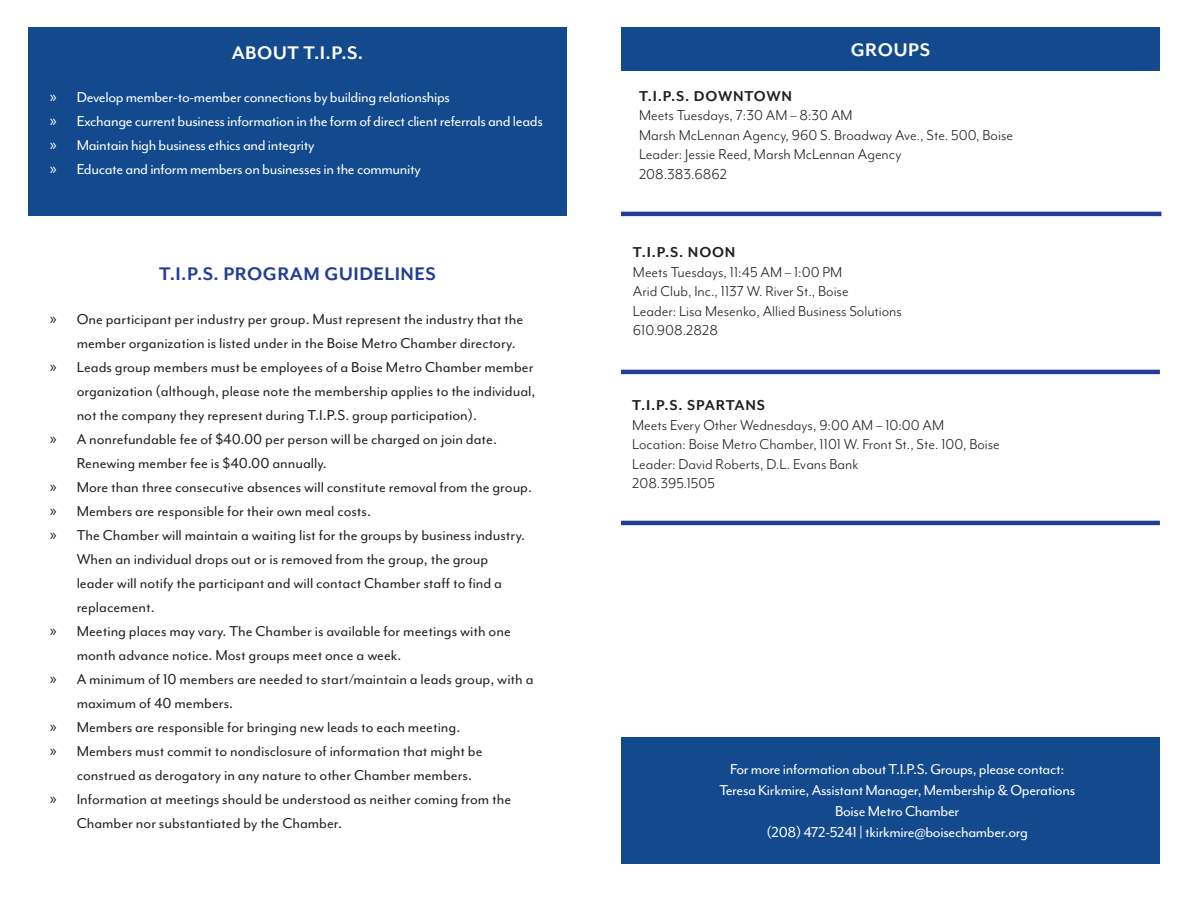
<style>
.page{position:relative;width:1188px;height:918px;background:#fff}
.page>*{position:absolute;margin:0;border:0;box-sizing:border-box;transform-origin:0 0}
.t1{font:700 21px "Mr Eaves Mod OT";letter-spacing:.02em;color:#233d95}
.t2{font:700 21px "Mr Eaves Mod OT";letter-spacing:.02em;color:#fff}
.t3{font:16.5px/24px "Mr Eaves Mod OT";color:#231f20}
.t4{font:16.5px "Mr Eaves Mod OT";letter-spacing:-.02em;color:#fff}
.t5{font:16.5px "Mr Eaves Mod OT";color:#231f20}
.t6{font:700 16.5px "Mr Eaves Mod OT";letter-spacing:.05em;color:#231f20}
.s1{font-family:"Myriad Pro"}
</style>
<div class="page">
<div style="left:621px;top:737px;width:539px;height:127px;background:#134a8e"></div>
<div style="left:28px;top:27px;width:539px;height:188px;background:#134a8e"></div>
<div style="left:621px;top:27px;width:539px;height:43px;background:#134a8e"></div>
<hr style="left:621px;top:212px;width:540px;height:4px;background:#233d95">
<hr style="left:621px;top:370px;width:539px;height:4px;background:#233d95">
<hr style="left:621px;top:521px;width:539px;height:4px;background:#233d95">
<p class="t2" style="left:232px;top:41px;width:133px">ABOUT T.I.P.S.</p>
<p class="t2" style="left:851px;top:38px;width:81px">GROUPS</p>
<p class="t4" style="left:50px;top:88px;width:402px"><span class="s1">»</span> Develop member-to-member connections by building relationships</p>
<p class="t4" style="left:50px;top:112px;width:495px"><span class="s1">»</span> Exchange current business information in the form of direct client referrals and leads</p>
<p class="t4" style="left:50px;top:136px;width:266px"><span class="s1">»</span> Maintain high business ethics and integrity</p>
<p class="t4" style="left:50px;top:160px;width:373px"><span class="s1">»</span> Educate and inform members on businesses in the community</p>
<p class="t1" style="left:159px;top:262px;width:278px">T.I.P.S. PROGRAM GUIDELINES</p>
<p class="t3" style="left:77px;top:307px;width:448px;text-indent:-27px"><span class="s1">»</span> One participant per industry per group. Must represent the industry that the member organization is listed under in the Boise Metro Chamber directory.</p>
<p class="t3" style="left:77px;top:355px;width:460px;text-align:justify;text-indent:-27px"><span class="s1">»</span> Leads group members must be employees of a Boise Metro Chamber member organization (although, please note the membership applies to the individual, not the company they represent during T.I.P.S. group participation).</p>
<p class="t3" style="left:77px;top:427px;width:422px;text-indent:-27px"><span class="s1">»</span> A nonrefundable fee of $40.00 per person will be charged on join date.<br>Renewing member fee is $40.00 annually.</p>
<p class="t3" style="left:50px;top:475px;width:484px"><span class="s1">»</span> More than three consecutive absences will constitute removal from the group.</p>
<p class="t3" style="left:50px;top:499px;width:323px"><span class="s1">»</span> Members are responsible for their own meal costs.</p>
<p class="t3" style="left:77px;top:523px;width:450px;text-indent:-27px"><span class="s1">»</span> The Chamber will maintain a waiting list for the groups by business industry.<br>When an individual drops out or is removed from the group, the group leader will notify the participant and will contact Chamber staff to find a replacement.</p>
<p class="t3" style="left:77px;top:619px;width:436px;text-indent:-27px"><span class="s1">»</span> Meeting places may vary. The Chamber is available for meetings with one month advance notice. Most groups meet once a week.</p>
<p class="t3" style="left:77px;top:667px;width:458px;text-indent:-27px"><span class="s1">»</span> A minimum of 10 members are needed to start/maintain a leads group, with a maximum of 40 members.</p>
<p class="t3" style="left:50px;top:715px;width:412px"><span class="s1">»</span> Members are responsible for bringing new leads to each meeting.</p>
<p class="t3" style="left:77px;top:739px;width:407px;text-indent:-27px"><span class="s1">»</span> Members must commit to nondisclosure of information that might be construed as derogatory in any nature to other Chamber members.</p>
<p class="t3" style="left:77px;top:787px;width:436px;text-indent:-27px"><span class="s1">»</span> Information at meetings should be understood as neither coming from the<br>Chamber nor substantiated by the Chamber.</p>
<p class="t6" style="left:639px;top:86px;width:155px">T.I.P.S. DOWNTOWN</p>
<p class="t5" style="left:639px;top:106px;width:215px">Meets Tuesdays, 7:30 AM – 8:30 AM</p>
<p class="t5" style="left:639px;top:126px;width:376px">Marsh McLennan Agency, 960 S. Broadway Ave., Ste. 500, Boise</p>
<p class="t5" style="left:639px;top:145px;width:264px">Leader: Jessie Reed, Marsh McLennan Agency</p>
<p class="t5" style="left:639px;top:165px;width:90px">208.383.6862</p>
<p class="t6" style="left:633px;top:243px;width:104px">T.I.P.S. NOON</p>
<p class="t5" style="left:633px;top:263px;width:211px">Meets Tuesdays, 11:45 AM – 1:00 PM</p>
<p class="t5" style="left:633px;top:282px;width:217px">Arid Club, Inc., 1137 W. River St., Boise</p>
<p class="t5" style="left:633px;top:302px;width:271px">Leader: Lisa Mesenko, Allied Business Solutions</p>
<p class="t5" style="left:633px;top:321px;width:86px">610.908.2828</p>
<p class="t6" style="left:632px;top:396px;width:134px">T.I.P.S. SPARTANS</p>
<p class="t5" style="left:632px;top:416px;width:314px">Meets Every Other Wednesdays, 9:00 AM – 10:00 AM</p>
<p class="t5" style="left:632px;top:435px;width:369px">Location: Boise Metro Chamber, 1101 W. Front St., Ste. 100, Boise</p>
<p class="t5" style="left:632px;top:455px;width:228px">Leader: David Roberts, D.L. Evans Bank</p>
<p class="t5" style="left:632px;top:474px;width:84px">208.395.1505</p>
<p class="t4" style="left:730px;top:760px;width:336px">For more information about T.I.P.S. Groups, please contact:</p>
<p class="t4" style="left:719px;top:781px;width:357px">Teresa Kirkmire, Assistant Manager, Membership &amp; Operations</p>
<p class="t4" style="left:835px;top:802px;width:126px">Boise Metro Chamber</p>
<p class="t4" style="left:767px;top:823px;width:263px">(208) 472-5241 | tkirkmire@boisechamber.org</p>
</div>
